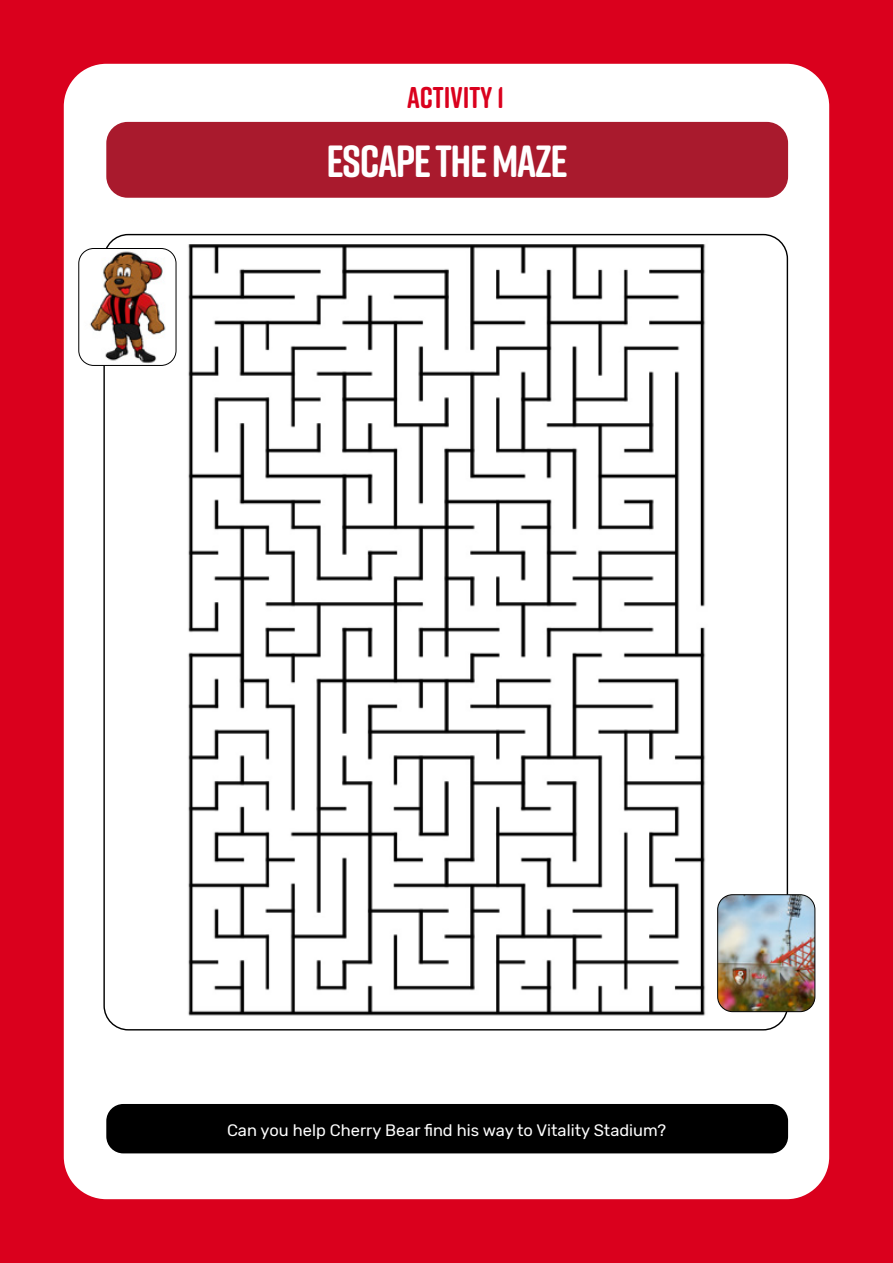
<style>
.page{position:relative;width:893px;height:1263px;background:#da001d}
.page>*{position:absolute;margin:0;border:0;box-sizing:border-box;transform-origin:0 0}
.t1{font:700 45px "Rift Soft";letter-spacing:-.03em;color:#fff}
.t2{font:700 30px "Rift Soft";color:#da001d}
.t3{font:16.5px "Rubik";color:#fff}
</style>
<div class="page">
<div style="left:64px;top:64px;width:765px;height:1135px;background:#fff;border-radius:43px"></div>
<div style="left:106px;top:122px;width:682px;height:76px;background:#a91a2d;border-radius:21px"></div>
<div style="left:106px;top:1104px;width:682px;height:49px;background:#000;border-radius:17px"></div>
<img style="left:172px;top:244px;width:546px;height:772px">
<img style="left:84px;top:248px;width:87px;height:117px">
<div style="left:78px;top:248px;width:98px;height:118px;border:1px solid #000;border-radius:15px"></div>
<img style="left:719px;top:896px;width:96px;height:116px">
<div style="left:717px;top:894px;width:98px;height:118px;border:1px solid #000;border-radius:15px"></div>
<h2 class="t2" style="left:407px;top:76px;width:99px">ACTIVITY 1</h2>
<h1 class="t1" style="left:327px;top:129px;width:243px">ESCAPE THE MAZE</h1>
<p class="t3" style="left:227px;top:1121px;width:441px">Can you help Cherry Bear find his way to Vitality Stadium?</p>
</div>
